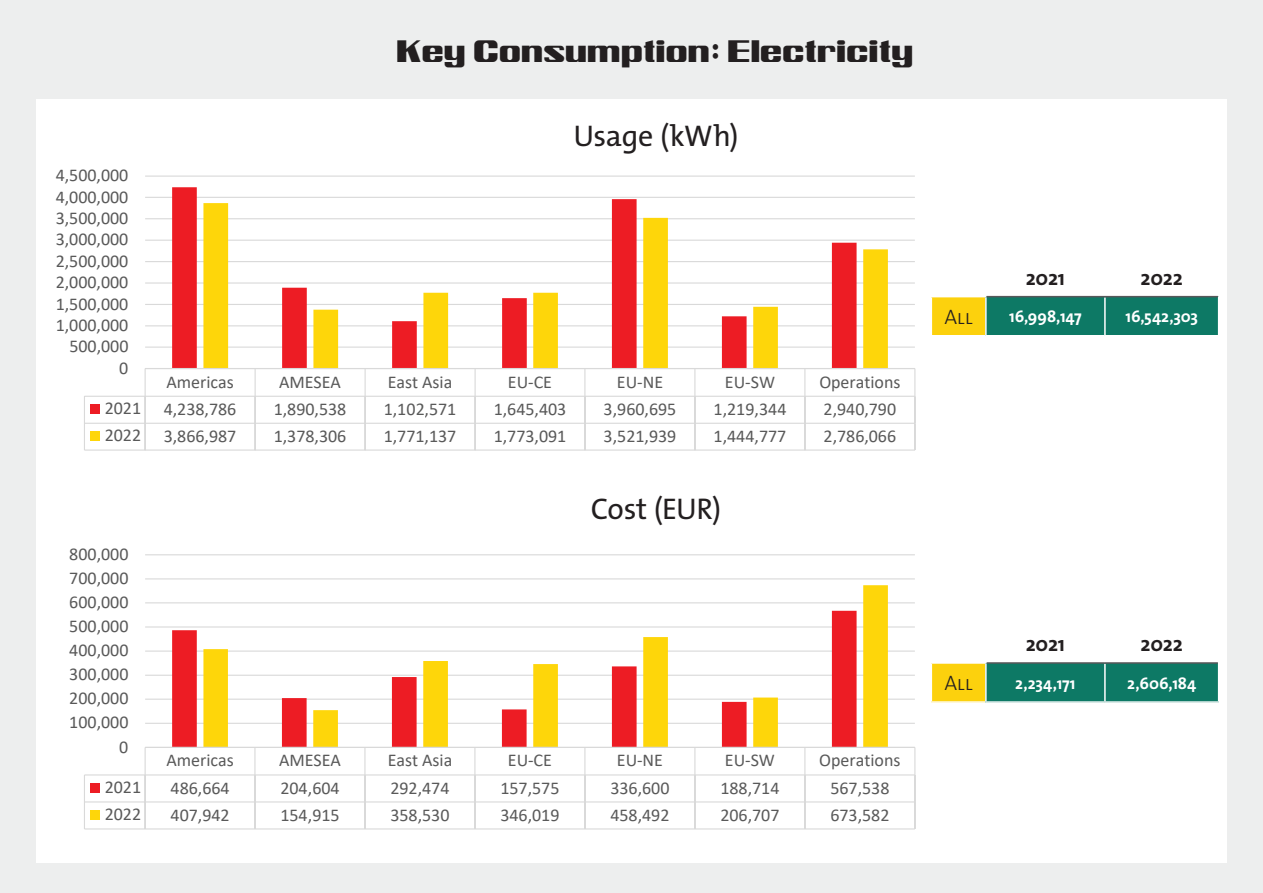
<style>
.page{position:relative;width:1263px;height:893px;background:#edeeee}
.page>*{position:absolute;margin:0;border:0;box-sizing:border-box;transform-origin:0 0}
.t1{font:30px "Castolin 3 DAS";color:#231f20}
.t2{font:30px "The Mix E2 s";letter-spacing:-.015em;color:#231f20}
.t3{font:700 21px "The Mix E2 s";letter-spacing:-.01em;color:#231f20}
.t4{font:300 21px "The Mix E2 s";letter-spacing:-.015em;color:#231f20}
.t5{font:18px "Calibri";color:#595959}
.t6{font:18px "Calibri";color:#595a59}
.t7{font:700 16.5px "The Mix E2 s";color:#fff}
</style>
<div class="page">
<div style="left:36px;top:100px;width:1191px;height:763px;background:#fff"></div>
<div style="left:931px;top:297px;width:55px;height:39px;background:#fcd10d"></div>
<div style="left:986px;top:297px;width:119px;height:39px;background:#0d7965"></div>
<div style="left:1105px;top:297px;width:114px;height:39px;background:#0d7965"></div>
<hr style="left:1105px;top:335px;width:114px;height:1px;background:#fff">
<hr style="left:985px;top:297px;width:1px;height:38px;background:#fff">
<hr style="left:1218px;top:297px;width:1px;height:38px;background:#fff">
<hr style="left:986px;top:335px;width:119px;height:1px;background:#fff">
<hr style="left:930px;top:297px;width:2px;height:38px;background:#fff">
<hr style="left:1104px;top:297px;width:2px;height:38px;background:#fff">
<hr style="left:930px;top:335px;width:56px;height:1px;background:#fff">
<hr style="left:986px;top:296px;width:119px;height:1px;background:#57585a">
<hr style="left:1105px;top:296px;width:113px;height:1px;background:#57585a">
<div style="left:931px;top:663px;width:55px;height:39px;background:#fcd10d"></div>
<div style="left:986px;top:663px;width:119px;height:39px;background:#0d7965"></div>
<div style="left:1105px;top:663px;width:114px;height:39px;background:#0d7965"></div>
<hr style="left:1105px;top:701px;width:114px;height:2px;background:#fff">
<hr style="left:930px;top:662px;width:56px;height:2px;background:#fff">
<hr style="left:985px;top:664px;width:1px;height:37px;background:#fff">
<hr style="left:1218px;top:663px;width:1px;height:38px;background:#fff">
<hr style="left:986px;top:701px;width:119px;height:2px;background:#fff">
<hr style="left:930px;top:664px;width:2px;height:37px;background:#fff">
<hr style="left:1104px;top:664px;width:2px;height:37px;background:#fff">
<hr style="left:930px;top:701px;width:56px;height:2px;background:#fff">
<hr style="left:986px;top:662px;width:119px;height:2px;background:#57585a">
<hr style="left:1105px;top:662px;width:113px;height:2px;background:#57585a">
<hr style="left:145px;top:347px;width:770px;height:1px;background:#d9d9d9">
<hr style="left:145px;top:325px;width:770px;height:1px;background:#d9d9d9">
<hr style="left:145px;top:304px;width:770px;height:1px;background:#d9d9d9">
<hr style="left:145px;top:282px;width:770px;height:2px;background:#d9d9d9">
<hr style="left:145px;top:261px;width:770px;height:1px;background:#d9d9d9">
<hr style="left:145px;top:240px;width:770px;height:1px;background:#d9d9d9">
<hr style="left:145px;top:218px;width:770px;height:1px;background:#d9d9d9">
<hr style="left:145px;top:197px;width:770px;height:1px;background:#d9d9d9">
<hr style="left:145px;top:176px;width:770px;height:1px;background:#d9d9d9">
<svg style="left:172px;top:187px;width:465px;height:181px"></svg>
<svg style="left:203px;top:203px;width:685px;height:165px"></svg>
<hr style="left:145px;top:368px;width:770px;height:1px;background:#d9d9d9">
<hr style="left:474px;top:369px;width:2px;height:27px;background:#d9d9d9">
<hr style="left:84px;top:396px;width:831px;height:1px;background:#d9d9d9">
<hr style="left:474px;top:396px;width:2px;height:27px;background:#d9d9d9">
<div style="left:91px;top:404px;width:9px;height:10px;background:#ed1c24"></div>
<hr style="left:84px;top:423px;width:831px;height:1px;background:#d9d9d9">
<svg style="left:84px;top:397px;width:1px;height:52px"></svg>
<hr style="left:84px;top:449px;width:831px;height:2px;background:#d9d9d9">
<svg style="left:145px;top:369px;width:1px;height:80px"></svg>
<svg style="left:255px;top:369px;width:1px;height:80px"></svg>
<svg style="left:365px;top:369px;width:1px;height:80px"></svg>
<hr style="left:474px;top:423px;width:2px;height:27px;background:#d9d9d9">
<svg style="left:584px;top:369px;width:1px;height:80px"></svg>
<svg style="left:694px;top:369px;width:1px;height:80px"></svg>
<svg style="left:804px;top:369px;width:1px;height:80px"></svg>
<svg style="left:914px;top:369px;width:1px;height:80px"></svg>
<div style="left:91px;top:431px;width:9px;height:10px;background:#fed60a"></div>
<hr style="left:145px;top:723px;width:770px;height:1px;background:#d9d9d9">
<hr style="left:145px;top:699px;width:770px;height:1px;background:#d9d9d9">
<hr style="left:145px;top:675px;width:770px;height:1px;background:#d9d9d9">
<hr style="left:145px;top:650px;width:770px;height:2px;background:#d9d9d9">
<hr style="left:145px;top:626px;width:770px;height:1px;background:#d9d9d9">
<hr style="left:145px;top:602px;width:770px;height:1px;background:#d9d9d9">
<hr style="left:145px;top:578px;width:770px;height:1px;background:#d9d9d9">
<hr style="left:145px;top:554px;width:770px;height:1px;background:#d9d9d9">
<svg style="left:172px;top:626px;width:31px;height:121px;fill:#ed1c24"></svg>
<svg style="left:203px;top:585px;width:685px;height:162px"></svg>
<hr style="left:145px;top:747px;width:770px;height:1px;background:#d9d9d9">
<hr style="left:84px;top:774px;width:831px;height:1px;background:#d9d9d9">
<div style="left:90px;top:783px;width:10px;height:10px;background:#ed1c24"></div>
<hr style="left:84px;top:801px;width:831px;height:1px;background:#d9d9d9">
<svg style="left:84px;top:775px;width:1px;height:53px"></svg>
<hr style="left:84px;top:828px;width:831px;height:1px;background:#d9d9d9">
<svg style="left:145px;top:748px;width:1px;height:80px"></svg>
<svg style="left:254px;top:748px;width:1px;height:80px"></svg>
<svg style="left:364px;top:748px;width:1px;height:80px"></svg>
<svg style="left:474px;top:748px;width:1px;height:80px"></svg>
<svg style="left:584px;top:748px;width:1px;height:80px"></svg>
<svg style="left:694px;top:748px;width:1px;height:80px"></svg>
<svg style="left:804px;top:748px;width:1px;height:80px"></svg>
<svg style="left:914px;top:748px;width:1px;height:80px"></svg>
<div style="left:90px;top:810px;width:10px;height:10px;background:#fed60a"></div>
<p class="t1" style="left:398px;top:32px;width:518px">Key Consumption: Electricity</p>
<p class="t5" style="left:56px;top:163px;width:74px">4,500,000</p>
<p class="t5" style="left:56px;top:184px;width:74px">4,000,000</p>
<p class="t5" style="left:56px;top:206px;width:74px">3,500,000</p>
<p class="t5" style="left:56px;top:227px;width:74px">3,000,000</p>
<p class="t5" style="left:56px;top:248px;width:74px">2,500,000</p>
<p class="t5" style="left:56px;top:270px;width:74px">2,000,000</p>
<p class="t5" style="left:56px;top:291px;width:74px">1,500,000</p>
<p class="t5" style="left:56px;top:312px;width:74px">1,000,000</p>
<p class="t5" style="left:69px;top:334px;width:61px">500,000</p>
<p class="t5" style="left:119px;top:355px;width:11px">0</p>
<p class="t2" style="left:573px;top:116px;width:167px">Usage (kWh)</p>
<p class="t5" style="left:166px;top:369px;width:69px">Americas</p>
<p class="t5" style="left:279px;top:369px;width:63px">AMESEA</p>
<p class="t5" style="left:388px;top:369px;width:66px">East Asia</p>
<p class="t5" style="left:508px;top:369px;width:46px">EU-CE</p>
<p class="t5" style="left:617px;top:369px;width:48px">EU-NE</p>
<p class="t5" style="left:725px;top:369px;width:52px">EU-SW</p>
<p class="t5" style="left:819px;top:369px;width:83px">Operations</p>
<p class="t5" style="left:105px;top:396px;width:38px">2021</p>
<p class="t5" style="left:164px;top:396px;width:74px">4,238,786</p>
<p class="t5" style="left:274px;top:396px;width:74px">1,890,538</p>
<p class="t5" style="left:384px;top:396px;width:74px">1,105,571</p>
<p class="t5" style="left:494px;top:396px;width:74px">1,645,403</p>
<p class="t5" style="left:604px;top:396px;width:74px">3,960,695</p>
<p class="t5" style="left:714px;top:396px;width:74px">1,219,343</p>
<p class="t5" style="left:824px;top:396px;width:74px">2,940,790</p>
<p class="t5" style="left:105px;top:423px;width:38px">2022</p>
<p class="t5" style="left:164px;top:423px;width:74px">3,866,987</p>
<p class="t5" style="left:274px;top:423px;width:74px">1,378,306</p>
<p class="t5" style="left:384px;top:423px;width:74px">1,771,137</p>
<p class="t5" style="left:494px;top:423px;width:74px">1,773,091</p>
<p class="t5" style="left:604px;top:423px;width:74px">3,521,939</p>
<p class="t5" style="left:714px;top:423px;width:74px">1,444,777</p>
<p class="t5" style="left:824px;top:423px;width:74px">2,786,066</p>
<p class="t6" style="left:416px;top:397px;width:11px">2</p>
<p class="t6" style="left:777px;top:397px;width:11px">4</p>
<p class="t5" style="left:69px;top:541px;width:61px">800,000</p>
<p class="t5" style="left:69px;top:566px;width:61px">700,000</p>
<p class="t5" style="left:69px;top:590px;width:61px">600,000</p>
<p class="t5" style="left:69px;top:614px;width:61px">500,000</p>
<p class="t5" style="left:69px;top:638px;width:61px">400,000</p>
<p class="t5" style="left:69px;top:662px;width:61px">300,000</p>
<p class="t5" style="left:69px;top:686px;width:61px">200,000</p>
<p class="t5" style="left:69px;top:710px;width:61px">100,000</p>
<p class="t5" style="left:119px;top:734px;width:11px">0</p>
<p class="t2" style="left:591px;top:490px;width:132px">Cost (EUR)</p>
<p class="t5" style="left:166px;top:748px;width:69px">Americas</p>
<p class="t5" style="left:279px;top:748px;width:63px">AMESEA</p>
<p class="t5" style="left:388px;top:748px;width:66px">East Asia</p>
<p class="t5" style="left:508px;top:748px;width:46px">EU-CE</p>
<p class="t5" style="left:617px;top:748px;width:48px">EU-NE</p>
<p class="t5" style="left:725px;top:748px;width:52px">EU-SW</p>
<p class="t5" style="left:819px;top:748px;width:83px">Operations</p>
<p class="t5" style="left:105px;top:775px;width:38px">2021</p>
<p class="t5" style="left:170px;top:775px;width:61px">486,664</p>
<p class="t5" style="left:280px;top:775px;width:61px">204,604</p>
<p class="t5" style="left:390px;top:775px;width:61px">292,474</p>
<p class="t5" style="left:500px;top:775px;width:61px">157,575</p>
<p class="t5" style="left:610px;top:775px;width:61px">336,600</p>
<p class="t5" style="left:720px;top:775px;width:61px">188,714</p>
<p class="t5" style="left:830px;top:775px;width:61px">567,538</p>
<p class="t5" style="left:105px;top:802px;width:38px">2022</p>
<p class="t5" style="left:170px;top:802px;width:61px">407,942</p>
<p class="t5" style="left:280px;top:802px;width:61px">154,915</p>
<p class="t5" style="left:390px;top:802px;width:61px">358,530</p>
<p class="t5" style="left:500px;top:802px;width:61px">346,019</p>
<p class="t5" style="left:610px;top:802px;width:61px">458,492</p>
<p class="t5" style="left:720px;top:802px;width:61px">206,707</p>
<p class="t5" style="left:830px;top:802px;width:61px">673,582</p>
<p class="t3" style="left:1026px;top:264px;width:41px">2021</p>
<p class="t3" style="left:1140px;top:264px;width:44px">2022</p>
<p class="t4" style="left:944px;top:303px;width:30px">All</p>
<p class="t7" style="left:1009px;top:306px;width:74px">16,998,147</p>
<p class="t7" style="left:1125px;top:306px;width:74px">16,542,303</p>
<p class="t3" style="left:1026px;top:631px;width:41px">2021</p>
<p class="t3" style="left:1140px;top:631px;width:44px">2022</p>
<p class="t4" style="left:944px;top:670px;width:30px">All</p>
<p class="t7" style="left:1015px;top:672px;width:62px">2,234,171</p>
<p class="t7" style="left:1127px;top:672px;width:71px">2,606,184</p>
</div>
